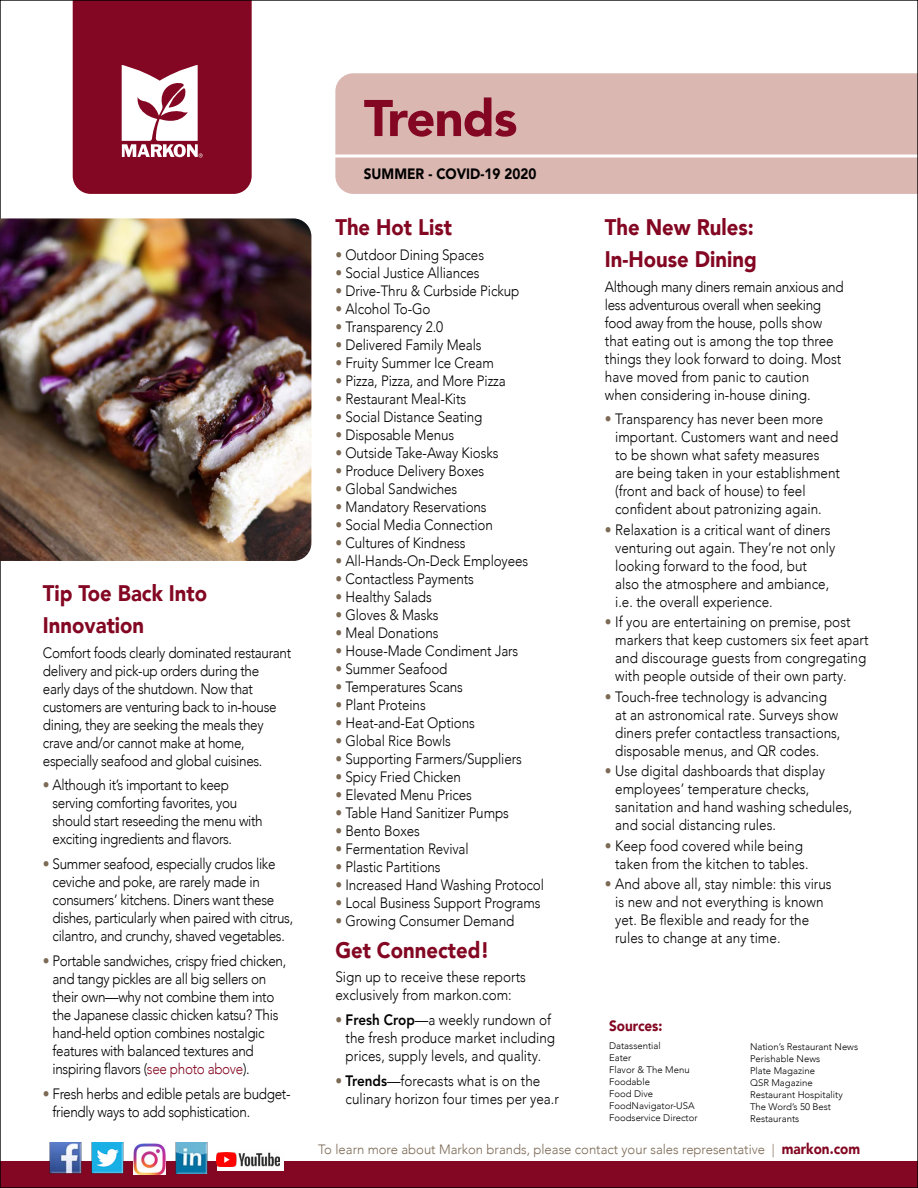
<style>
.page{position:relative;width:918px;height:1188px;background:#fff}
.page>*{position:absolute;margin:0;border:0;box-sizing:border-box;transform-origin:0 0}
.t1{font:900 51px "Avenir LT Com";letter-spacing:-.02em;color:#830722}
.t2{font:900 22.5px/31.5px "Avenir LT Com";color:#830722;scale:.9 1}
.t3{font:300 15px/18px "Avenir LT Com";letter-spacing:-.01em;color:#000;scale:.9 1}
.t4{font:900 15px "Avenir LT Com";color:#000;scale:.9 1}
.t5{font:900 15px "Avenir LT Com";color:#830722;scale:.9 1}
.t6{font:300 13.5px "Avenir LT Com";color:#7c6a55}
.t7{font:300 9.6px/12px "Avenir LT Com";color:#000}
.s1{color:#7c6a55}
.s2{color:#830722}
.s3{font-family:"Avenir LT Std";font-weight:800}
.s4{font-weight:900;font-size:15px;color:#830722}
</style>
<div class="page">
<div style="left:0;top:1161px;width:918px;height:27px;background:#830722"></div>
<img style="left:49px;top:1142px;width:32px;height:32px">
<img style="left:92px;top:1142px;width:32px;height:32px">
<div style="left:217px;top:1149px;width:66px;height:21px;background:#fefefe"></div>
<img style="left:217px;top:1153px;width:62px;height:14px">
<img style="left:175px;top:1142px;width:32px;height:31px">
<img style="left:133px;top:1142px;width:32px;height:32px">
<div style="left:335px;top:73px;width:581px;height:121px;background:#dab7b1"></div>
<svg style="left:335px;top:154px;width:581px;height:4px"></svg>
<img style="left:0;top:218px;width:311px;height:343px">
<svg style="left:73px;top:0;width:179px;height:194px;background:#952c43"></svg>
<h2 class="t2" style="left:43px;top:578px;width:184px">Tip Toe Back Into<br>Innovation</h2>
<p class="t3" style="left:43px;top:644px;width:277px">Comfort foods clearly dominated restaurant delivery and pick-up orders during the<br>early days of the shutdown. Now that customers are venturing back to in-house dining, they are seeking the meals they crave and/or cannot make at home, especially seafood and global cuisines.</p>
<p class="t3" style="left:53px;top:776px;width:235px;text-indent:-10px"><span class="s1">•</span> Although it’s important to keep serving comforting favorites, you should start reseeding the menu with exciting ingredients and flavors.</p>
<p class="t3" style="left:53px;top:855px;width:269px;text-indent:-10px"><span class="s1">•</span> Summer seafood, especially crudos like ceviche and poke, are rarely made in consumers’ kitchens. Diners want these dishes, particularly when paired with citrus, cilantro, and crunchy, shaved vegetables.</p>
<p class="t3" style="left:53px;top:952px;width:261px;text-indent:-10px"><span class="s1">•</span> Portable sandwiches, crispy fried chicken, and tangy pickles are all big sellers on their own—why not combine them into the Japanese classic chicken katsu? This hand-held option combines nostalgic features with balanced textures and inspiring flavors (<span class="s2">see photo above</span>).</p>
<p class="t3" style="left:53px;top:1085px;width:266px;text-indent:-10px"><span class="s1">•</span> Fresh herbs and edible petals are budget&shy;friendly ways to add sophistication.</p>
<h1 class="t1" style="left:364px;top:87px;width:155px">Trends</h1>
<p class="t4" style="left:364px;top:164px;width:193px">SUMMER - COVID-19 2020</p>
<h2 class="t2" style="left:335px;top:212px;width:131px">The Hot List</h2>
<p class="t3" style="left:335px;top:246px;width:167px"><span class="s1">•</span> Outdoor Dining Spaces</p>
<p class="t3" style="left:335px;top:264px;width:162px"><span class="s1">•</span> Social Justice Alliances</p>
<p class="t3" style="left:335px;top:282px;width:206px"><span class="s1">•</span> Drive-Thru &amp; Curbside Pickup</p>
<p class="t3" style="left:335px;top:300px;width:107px"><span class="s1">•</span> Alcohol To-Go</p>
<p class="t3" style="left:335px;top:318px;width:121px"><span class="s1">•</span> Transparency 2.0</p>
<p class="t3" style="left:335px;top:336px;width:164px"><span class="s1">•</span> Delivered Family Meals</p>
<p class="t3" style="left:335px;top:354px;width:178px"><span class="s1">•</span> Fruity Summer Ice Cream</p>
<p class="t3" style="left:335px;top:372px;width:191px"><span class="s1">•</span> Pizza, Pizza, and More Pizza</p>
<p class="t3" style="left:335px;top:390px;width:147px"><span class="s1">•</span> Restaurant Meal-Kits</p>
<p class="t3" style="left:335px;top:408px;width:165px"><span class="s1">•</span> Social Distance Seating</p>
<p class="t3" style="left:335px;top:426px;width:134px"><span class="s1">•</span> Disposable Menus</p>
<p class="t3" style="left:335px;top:444px;width:183px"><span class="s1">•</span> Outside Take-Away Kiosks</p>
<p class="t3" style="left:335px;top:462px;width:167px"><span class="s1">•</span> Produce Delivery Boxes</p>
<p class="t3" style="left:335px;top:480px;width:137px"><span class="s1">•</span> Global Sandwiches</p>
<p class="t3" style="left:335px;top:498px;width:170px"><span class="s1">•</span> Mandatory Reservations</p>
<p class="t3" style="left:335px;top:516px;width:176px"><span class="s1">•</span> Social Media Connection</p>
<p class="t3" style="left:335px;top:534px;width:146px"><span class="s1">•</span> Cultures of Kindness</p>
<p class="t3" style="left:335px;top:552px;width:216px"><span class="s1">•</span> All-Hands-On-Deck Employees</p>
<p class="t3" style="left:335px;top:570px;width:156px"><span class="s1">•</span> Contactless Payments</p>
<p class="t3" style="left:335px;top:588px;width:109px"><span class="s1">•</span> Healthy Salads</p>
<p class="t3" style="left:335px;top:606px;width:116px"><span class="s1">•</span> Gloves &amp; Masks</p>
<p class="t3" style="left:335px;top:624px;width:116px"><span class="s1">•</span> Meal Donations</p>
<p class="t3" style="left:335px;top:642px;width:205px"><span class="s1">•</span> House-Made Condiment Jars</p>
<p class="t3" style="left:335px;top:660px;width:126px"><span class="s1">•</span> Summer Seafood</p>
<p class="t3" style="left:335px;top:678px;width:143px"><span class="s1">•</span> Temperatures Scans</p>
<p class="t3" style="left:335px;top:696px;width:102px"><span class="s1">•</span> Plant Proteins</p>
<p class="t3" style="left:335px;top:714px;width:157px"><span class="s1">•</span> Heat-and-Eat Options</p>
<p class="t3" style="left:335px;top:732px;width:130px"><span class="s1">•</span> Global Rice Bowls</p>
<p class="t3" style="left:335px;top:750px;width:209px"><span class="s1">•</span> Supporting Farmers/Suppliers</p>
<p class="t3" style="left:335px;top:768px;width:141px"><span class="s1">•</span> Spicy Fried Chicken</p>
<p class="t3" style="left:335px;top:786px;width:153px"><span class="s1">•</span> Elevated Menu Prices</p>
<p class="t3" style="left:335px;top:804px;width:194px"><span class="s1">•</span> Table Hand Sanitizer Pumps</p>
<p class="t3" style="left:335px;top:822px;width:95px"><span class="s1">•</span> Bento Boxes</p>
<p class="t3" style="left:335px;top:840px;width:150px"><span class="s1">•</span> Fermentation Revival</p>
<p class="t3" style="left:335px;top:858px;width:119px"><span class="s1">•</span> Plastic Partitions</p>
<p class="t3" style="left:335px;top:876px;width:233px"><span class="s1">•</span> Increased Hand Washing Protocol</p>
<p class="t3" style="left:335px;top:894px;width:229px"><span class="s1">•</span> Local Business Support Programs</p>
<p class="t3" style="left:335px;top:912px;width:200px"><span class="s1">•</span> Growing Consumer Demand</p>
<h2 class="t2" style="left:335px;top:934px;width:173px">Get Connected!</h2>
<p class="t3" style="left:335px;top:968px;width:213px">Sign up to receive these reports exclusively from markon.com:</p>
<p class="t3" style="left:346px;top:1011px;width:234px;text-indent:-10px"><span class="s1">•</span> <span class="s3">Fresh Crop</span>—a weekly rundown of the fresh produce market including prices, supply levels, and quality.</p>
<p class="t3" style="left:346px;top:1072px;width:239px;text-indent:-10px"><span class="s1">•</span> <span class="s3">Trends</span>—forecasts what is on the culinary horizon four times per yea.r</p>
<h2 class="t2" style="left:605px;top:212px;width:170px">The New Rules:<br>In-House Dining</h2>
<p class="t3" style="left:605px;top:278px;width:267px">Although many diners remain anxious and less adventurous overall when seeking food away from the house, polls show that eating out is among the top three things they look forward to doing. Most have moved from panic to caution when considering in-house dining.</p>
<p class="t3" style="left:615px;top:410px;width:251px;text-indent:-10px"><span class="s1">•</span> Transparency has never been more important. Customers want and need to be shown what safety measures are being taken in your establishment (front and back of house) to feel confident about patronizing again.</p>
<p class="t3" style="left:615px;top:521px;width:246px;text-indent:-10px"><span class="s1">•</span> Relaxation is a critical want of diners venturing out again. They’re not only looking forward to the food, but<br>also the atmosphere and ambiance, i.e. the overall experience.</p>
<p class="t3" style="left:615px;top:613px;width:283px;text-indent:-10px"><span class="s1">•</span> If you are entertaining on premise, post markers that keep customers six feet apart and discourage guests from congregating with people outside of their own party.</p>
<p class="t3" style="left:615px;top:688px;width:252px;text-indent:-10px"><span class="s1">•</span> Touch-free technology is advancing at an astronomical rate. Surveys show diners prefer contactless transactions, disposable menus, and QR codes.</p>
<p class="t3" style="left:615px;top:762px;width:265px;text-indent:-10px"><span class="s1">•</span> Use digital dashboards that display employees’ temperature checks, sanitation and hand washing schedules, and social distancing rules.</p>
<p class="t3" style="left:615px;top:836px;width:216px;text-indent:-10px"><span class="s1">•</span> Keep food covered while being taken from the kitchen to tables.</p>
<p class="t3" style="left:615px;top:875px;width:242px;text-indent:-10px"><span class="s1">•</span> And above all, stay nimble: this virus is new and not everything is known yet. Be flexible and ready for the rules to change at any time.</p>
<p class="t5" style="left:609px;top:1016px;width:61px">Sources:</p>
<p class="t7" style="left:609px;top:1040px;width:90px">Datassential<br>Eater<br>Flavor &amp; The Menu<br>Foodable<br>Food Dive<br>FoodNavigator-USA<br>Foodservice Director</p>
<p class="t7" style="left:750px;top:1041px;width:110px">Nation’s Restaurant News<br>Perishable News<br>Plate Magazine<br>QSR Magazine<br>Restaurant Hospitality<br>The Word’s 50 Best<br>Restaurants</p>
<p class="t6" style="left:318px;top:1141px;width:543px">To learn more about Markon brands, please contact your sales representative | <span class="s4">markon.com</span></p>
</div>
